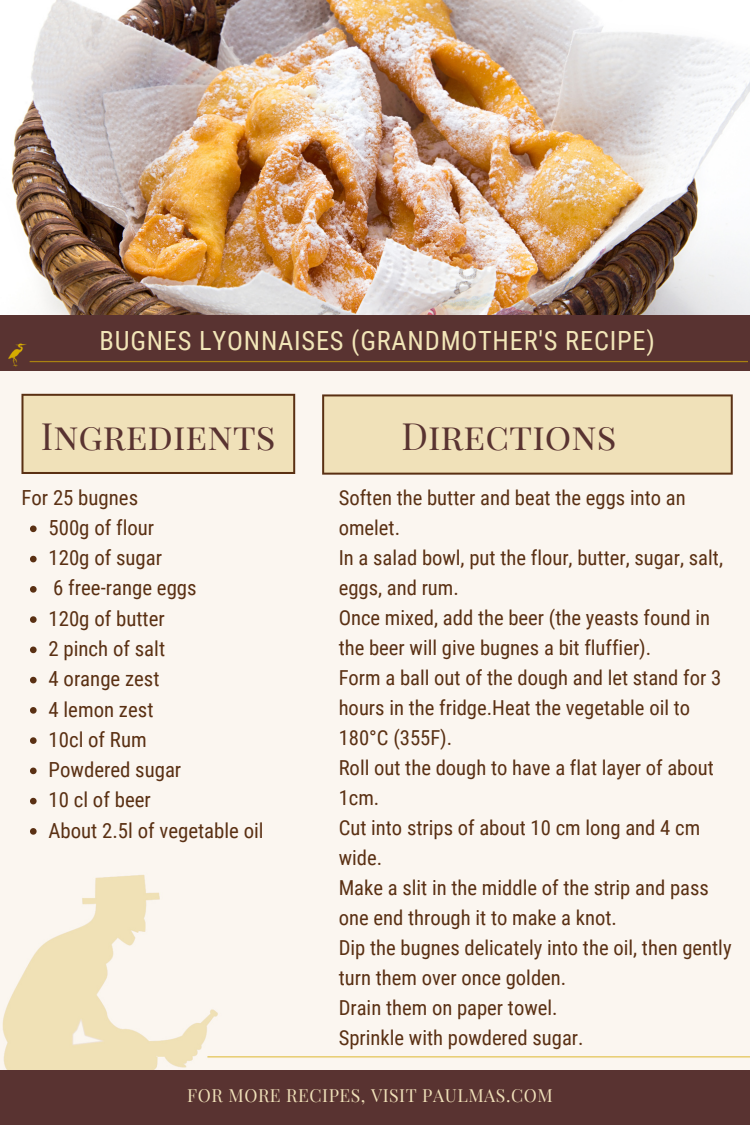
<style>
.page{position:relative;width:750px;height:1125px;background:#fbf6f0}
.page>*{position:absolute;margin:0;border:0;box-sizing:border-box;transform-origin:0 0}
.t1{font:36.88px "Playfair Display SC";color:#593331}
.t2{font:26.5px "Roboto Condensed";letter-spacing:.03em;color:#f2e6b8}
.t3{font:20.75px "Roboto Condensed";color:#5a3013}
.t4{font:20.62px/30px "Roboto Condensed";color:#5a3013}
.t5{font:17.62px "Playfair Display SC";letter-spacing:.03em;color:#f0e1b9}
</style>
<div class="page">
<img style="left:0;top:0;width:750px;height:316px">
<div style="left:0;top:1069px;width:750px;height:56px;background:#593331"></div>
<img style="left:2px;top:653px;width:748px;height:416px">
<img style="left:0;top:311px;width:747px;height:60px">
<svg style="left:30px;top:526px;width:7px;height:6px"></svg>
<svg style="left:30px;top:556px;width:7px;height:6px"></svg>
<svg style="left:30px;top:586px;width:7px;height:7px"></svg>
<svg style="left:30px;top:616px;width:7px;height:7px"></svg>
<svg style="left:30px;top:647px;width:7px;height:6px"></svg>
<svg style="left:30px;top:677px;width:7px;height:6px"></svg>
<svg style="left:30px;top:707px;width:7px;height:7px"></svg>
<svg style="left:30px;top:737px;width:7px;height:7px"></svg>
<svg style="left:30px;top:768px;width:7px;height:6px"></svg>
<svg style="left:30px;top:798px;width:7px;height:6px"></svg>
<svg style="left:30px;top:828px;width:7px;height:7px"></svg>
<svg style="left:21px;top:394px;width:274px;height:80px;background:#e1cfa8"></svg>
<div style="left:44px;top:416px;width:229px;height:36px;background:#f0e1b9"></div>
<svg style="left:322px;top:394px;width:411px;height:81px;background:#e2d0aa"></svg>
<div style="left:344px;top:417px;width:366px;height:35px;background:#f0e1b9"></div>
<p class="t2" style="left:100px;top:326px;width:557px">BUGNES LYONNAISES (GRANDMOTHER'S RECIPE)</p>
<p class="t1" style="left:41px;top:410px;width:236px">Ingredients</p>
<p class="t1" style="left:401px;top:410px;width:216px">Directions</p>
<p class="t3" style="left:21px;top:485px;width:118px">For 25 bugnes</p>
<p class="t4" style="left:339px;top:483px;width:349px">Soften the butter and beat the eggs into an omelet.</p>
<p class="t4" style="left:339px;top:543px;width:386px">In a salad bowl, put the flour, butter, sugar, salt, eggs, and rum.</p>
<p class="t4" style="left:339px;top:603px;width:373px">Once mixed, add the beer (the yeasts found in the beer will give bugnes a bit fluffier).</p>
<p class="t4" style="left:339px;top:663px;width:384px">Form a ball out of the dough and let stand for 3 hours in the fridge.Heat the vegetable oil to<br>180°C (355F).</p>
<p class="t4" style="left:339px;top:753px;width:377px">Roll out the dough to have a flat layer of about<br>1cm.</p>
<p class="t4" style="left:339px;top:813px;width:363px">Cut into strips of about 10 cm long and 4 cm wide.</p>
<p class="t4" style="left:339px;top:873px;width:372px">Make a slit in the middle of the strip and pass one end through it to make a knot.</p>
<p class="t4" style="left:339px;top:933px;width:394px">Dip the bugnes delicately into the oil, then gently turn them over once golden.</p>
<p class="t4" style="left:339px;top:993px;width:220px">Drain them on paper towel.</p>
<p class="t4" style="left:339px;top:1023px;width:246px">Sprinkle with powdered sugar.</p>
<p class="t3" style="left:49px;top:516px;width:107px">500g of flour</p>
<p class="t3" style="left:49px;top:546px;width:115px">120g of sugar</p>
<p class="t3" style="left:53px;top:576px;width:145px">6 free-range eggs</p>
<p class="t3" style="left:49px;top:607px;width:118px">120g of butter</p>
<p class="t3" style="left:49px;top:637px;width:118px">2 pinch of salt</p>
<p class="t3" style="left:49px;top:667px;width:113px">4 orange zest</p>
<p class="t3" style="left:49px;top:697px;width:106px">4 lemon zest</p>
<p class="t3" style="left:49px;top:728px;width:100px">10cl of Rum</p>
<p class="t3" style="left:49px;top:758px;width:134px">Powdered sugar</p>
<p class="t3" style="left:49px;top:788px;width:104px">10 cl of beer</p>
<p class="t3" style="left:49px;top:818px;width:217px">About 2.5l of vegetable oil</p>
<p class="t5" style="left:187px;top:1083px;width:367px">FOR MORE RECIPES, VISIT PAULMAS.COM</p>
</div>
